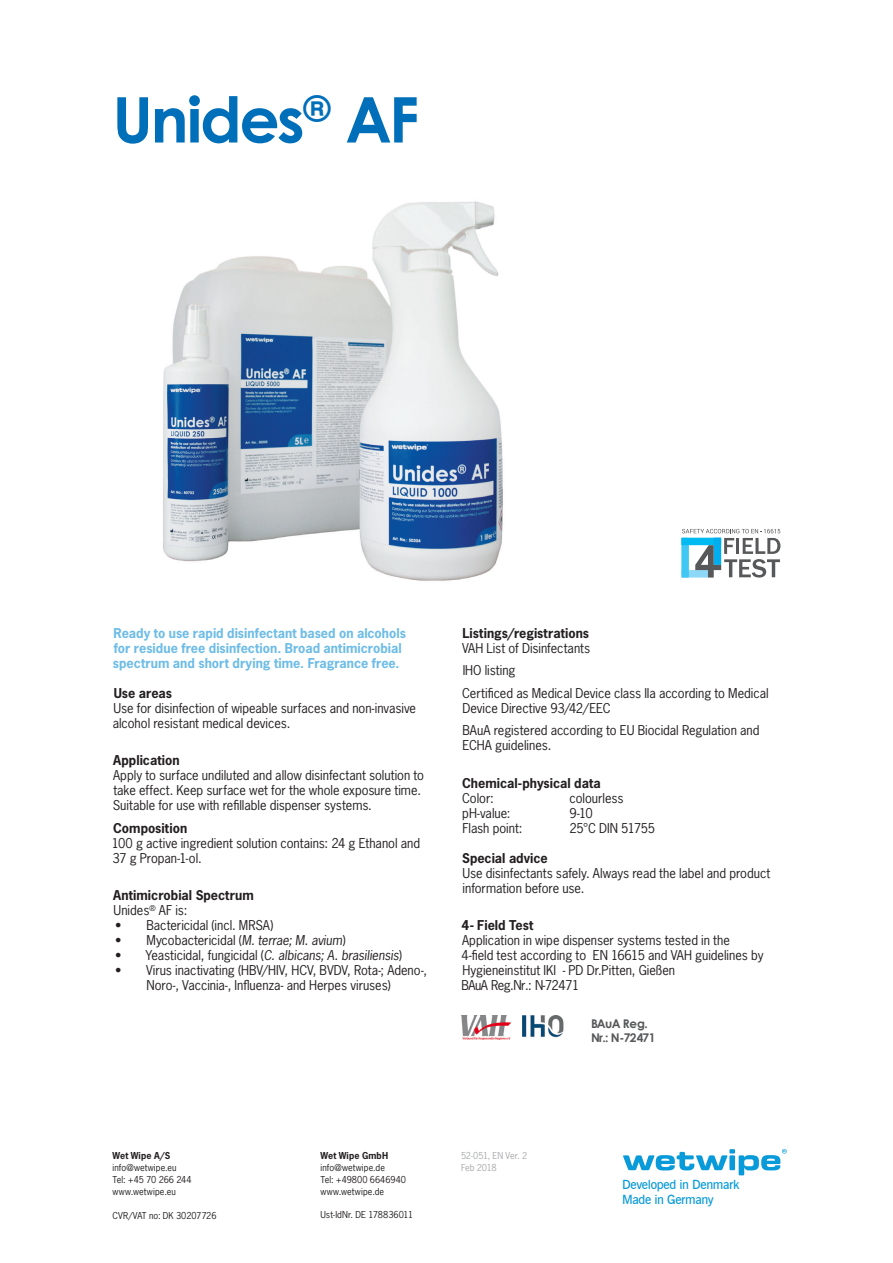
<style>
.page{position:relative;width:893px;height:1263px;background:#fff}
.page>*{position:absolute;margin:0;border:0;box-sizing:border-box;transform-origin:0 0}
._1st_Title{font:700 63px "Century Gothic";letter-spacing:-.035em;color:#006fba}
.t1{font:12.75px/15px "News Gothic Std";letter-spacing:-.005em;color:#231f20}
.t2{font:700 12.75px/15px "News Gothic Std";color:#6dbce7}
.t3{font:700 12.75px "News Gothic Std";color:#231f20}
.t4{font:600 12.75px/15px "News Gothic BT";letter-spacing:-.03em;color:#089ad9}
.t5{font:12.75px "News Gothic Std";letter-spacing:-.03em;color:#231f20}
.baua{font:700 12px/13.5px "Century Gothic";letter-spacing:-.05em;color:#57585a}
.t6{font:9px/12px "News Gothic Std";letter-spacing:.005em;color:#231f20}
.t7{font:700 9px "News Gothic Std";letter-spacing:.015em;color:#231f20}
.Date___Version{font:9px/12px "News Gothic Std";letter-spacing:-.025em;color:#a8a9ad}
.s1{font-style:italic}
.s2{font-weight:700}
</style>
<div class="page">
<svg style="left:623px;top:1149px;width:164px;height:26px"></svg>
<img style="left:163px;top:201px;width:521px;height:380px">
<svg style="left:681px;top:529px;width:99px;height:49px"></svg>
<img style="left:461px;top:1016px;width:49px;height:23px">
<img style="left:523px;top:1016px;width:41px;height:22px">
<p class="_1st_Title" style="left:112px;top:72px;width:308px">Unides<sup>®</sup> AF</p>
<p class="t2" style="left:113px;top:625px;width:294px">Ready to use rapid disinfectant based on alcohols for residue free disinfection. Broad antimicrobial spectrum and short drying time. Fragrance free.</p>
<p class="t3" style="left:114px;top:684px;width:60px">Use areas</p>
<p class="t1" style="left:113px;top:700px;width:305px">Use for disinfection of wipeable surfaces and non-invasive alcohol resistant medical devices.</p>
<p class="t3" style="left:113px;top:752px;width:68px">Application</p>
<p class="t1" style="left:113px;top:768px;width:313px">Apply to surface undiluted and allow disinfectant solution to take effect. Keep surface wet for the whole exposure time.<br>Suitable for use with refillable dispenser systems.</p>
<p class="t3" style="left:113px;top:819px;width:76px">Composition</p>
<p class="t1" style="left:112px;top:835px;width:310px">100 g active ingredient solution contains: 24 g Ethanol and<br>37 g Propan-1-ol.</p>
<p class="t3" style="left:113px;top:887px;width:142px">Antimicrobial Spectrum</p>
<p class="t1" style="left:114px;top:903px;width:75px">Unides<sup>®</sup> AF is:</p>
<p class="t1" style="left:115px;top:918px;width:160px">• Bactericidal (incl. MRSA)</p>
<p class="t1" style="left:115px;top:933px;width:232px">• Mycobactericidal (<span class="s1">M. terrae; M. avium</span>)</p>
<p class="t1" style="left:115px;top:948px;width:288px">• Yeasticidal, fungicidal (<span class="s1">C. albicans; A. brasiliensis</span>)</p>
<p class="t1" style="left:115px;top:963px;width:313px;text-align:center">• Virus inactivating (HBV/HIV, HCV, BVDV, Rota-; Adeno-,<br>Noro-, Vaccinia-, Influenza- and Herpes viruses)</p>
<p class="t3" style="left:463px;top:624px;width:128px">Listings/registrations</p>
<p class="t1" style="left:462px;top:640px;width:130px">VAH List of Disinfectants</p>
<p class="t1" style="left:463px;top:663px;width:54px">IHO listing</p>
<p class="t1" style="left:462px;top:685px;width:308px">Certificed as Medical Device class IIa according to Medical<br>Device Directive 93/42/EEC</p>
<p class="t1" style="left:462px;top:723px;width:298px">BAuA registered according to EU Biocidal Regulation and<br>ECHA guidelines.</p>
<p class="t3" style="left:462px;top:774px;width:140px">Chemical-physical data</p>
<p class="t1" style="left:462px;top:790px;width:33px">Color:</p>
<p class="t1" style="left:569px;top:790px;width:56px">colourless</p>
<p class="t1" style="left:462px;top:805px;width:50px">pH-value:</p>
<p class="t1" style="left:569px;top:805px;width:25px">9-10</p>
<p class="t1" style="left:462px;top:820px;width:61px">Flash point:</p>
<p class="t5" style="left:569px;top:819px;width:87px">25°C DIN 51755</p>
<p class="t1" style="left:462px;top:850px;width:310px"><span class="s2">Special advice<br></span>Use disinfectants safely. Always read the label and product information before use.</p>
<p class="t1" style="left:461px;top:918px;width:304px"><span class="s2">4- Field Test<br></span>Application in wipe dispenser systems tested in the 4-field test according to EN 16615 and VAH guidelines by Hygieneinstitut IKI - PD Dr.Pitten, Gießen<br>BAuA Reg.Nr.: N-72471</p>
<p class="baua" style="left:591px;top:1016px;width:66px">BAuA Reg.<br>Nr.: N-72471</p>
<p class="t7" style="left:113px;top:1150px;width:59px">Wet Wipe A/S</p>
<p class="t6" style="left:112px;top:1162px;width:81px">info@wetwipe.eu<br>Tel: +45 70 266 244 www.wetwipe.eu</p>
<p class="t6" style="left:112px;top:1210px;width:106px">CVR/VAT no: DK 30207726</p>
<p class="t7" style="left:320px;top:1150px;width:69px">Wet Wipe GmbH</p>
<p class="t6" style="left:320px;top:1162px;width:87px">info@wetwipe.de<br>Tel: +49800 6646940 www.wetwipe.de</p>
<p class="t6" style="left:320px;top:1208px;width:94px">Ust-IdNr. DE 178836011</p>
<p class="Date___Version" style="left:461px;top:1150px;width:68px">52-051, EN Ver. 2<br>Feb 2018</p>
<p class="t4" style="left:622px;top:1177px;width:119px">Developed in Denmark<br>Made in Germany</p>
</div>
